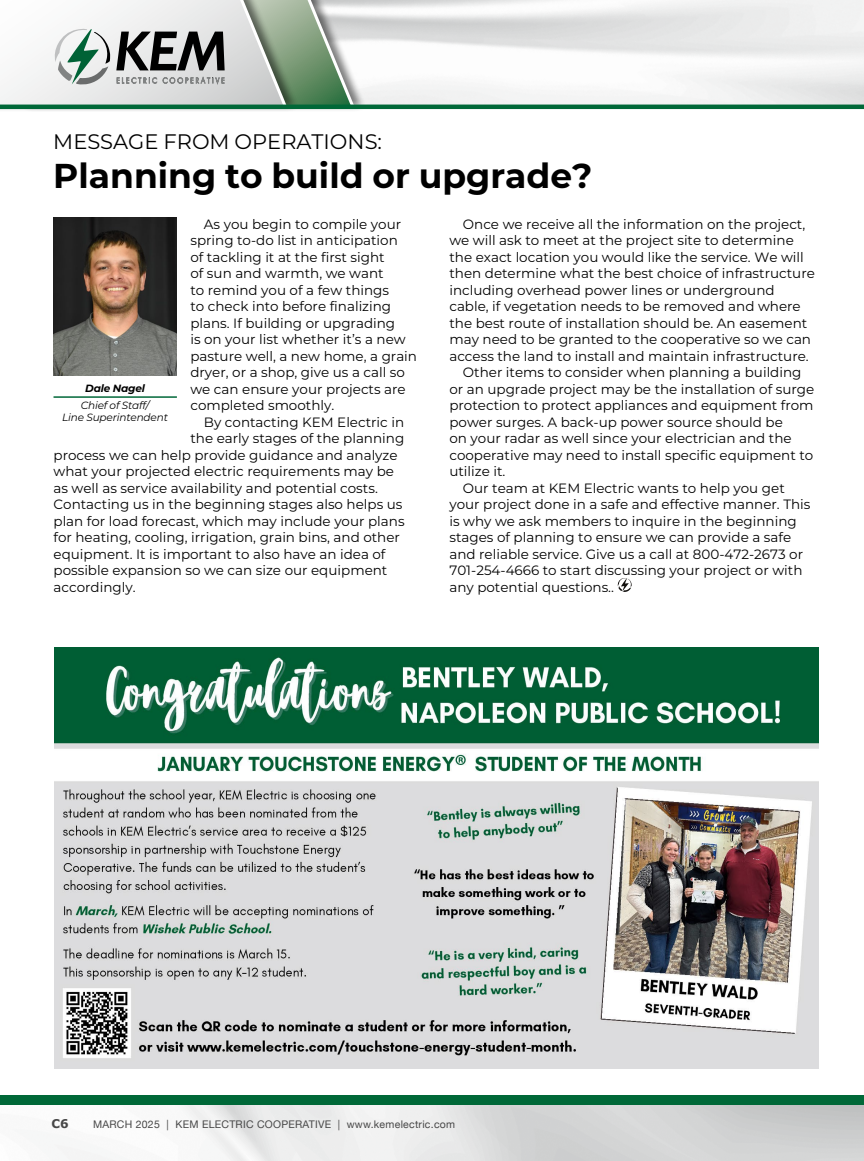
<style>
.page{position:relative;width:864px;height:1161px;background:#fff}
.page>*{position:absolute;margin:0;border:0;box-sizing:border-box;transform-origin:0 0}
.t1{font:700 34.5px "Montserrat";color:#000}
.t2{font:21px "Montserrat";color:#000}
.t3{font:13.5px/16.5px "Montserrat";color:#000}
.t4{font:700 12px "Verdana";color:#474747}
.t5{font:10.5px "Helvetica Neue";letter-spacing:.025em;color:#474747}
.t6{font:italic 10.5px/12px "Montserrat";letter-spacing:-.015em;color:#000;text-align:center}
.t7{font:italic 700 10.5px "Montserrat";letter-spacing:-.015em;color:#000}
</style>
<div class="page">
<div style="left:21px;top:0;width:345px;height:112px;background:#000;opacity:.5"></div>
<svg style="left:618px;top:578px;width:14px;height:14px"></svg>
<img style="left:53px;top:217px;width:124px;height:158px">
<hr style="left:54px;top:396px;width:123px;height:2px;background:#006838">
<img style="left:54px;top:648px;width:765px;height:421px">
<div style="left:0;top:1095px;width:864px;height:10px;background:#006838"></div>
<svg style="left:0;top:0;width:358px;height:111px"></svg>
<hr style="left:0;top:105px;width:864px;height:4px;background:#006838">
<h2 class="t2" style="left:53px;top:127px;width:330px">MESSAGE FROM OPERATIONS:</h2>
<h1 class="t1" style="left:53px;top:150px;width:541px">Planning to build or upgrade?</h1>
<p class="t3" style="left:190px;top:215px;width:228px;text-indent:14px">As you begin to compile your spring to-do list in anticipation<br>of tackling it at the first sight<br>of sun and warmth, we want<br>to remind you of a few things<br>to check into before finalizing plans. If building or upgrading<br>is on your list whether it’s a new pasture well, a new home, a grain dryer, or a shop, give us a call so we can ensure your projects are completed smoothly.</p>
<p class="t3" style="left:204px;top:413px;width:202px">By contacting KEM Electric in</p>
<p class="t3" style="left:190px;top:430px;width:215px">the early stages of the planning</p>
<p class="t3" style="left:54px;top:446px;width:346px">process we can help provide guidance and analyze</p>
<p class="t3" style="left:54px;top:463px;width:342px">what your projected electric requirements may be</p>
<p class="t3" style="left:54px;top:479px;width:326px">as well as service availability and potential costs.</p>
<p class="t3" style="left:54px;top:496px;width:351px">Contacting us in the beginning stages also helps us</p>
<p class="t3" style="left:54px;top:512px;width:353px">plan for load forecast, which may include your plans</p>
<p class="t3" style="left:54px;top:529px;width:348px">for heating, cooling, irrigation, grain bins, and other</p>
<p class="t3" style="left:54px;top:545px;width:334px">equipment. It is important to also have an idea of</p>
<p class="t3" style="left:54px;top:562px;width:335px">possible expansion so we can size our equipment</p>
<p class="t3" style="left:54px;top:578px;width:84px">accordingly.</p>
<p class="t7" style="left:85px;top:380px;width:61px">Dale Nagel</p>
<p class="t6" style="left:62px;top:399px;width:107px">Chief of Staff/<br>Line Superintendent</p>
<p class="t3" style="left:463px;top:215px;width:344px">Once we receive all the information on the project,</p>
<p class="t3" style="left:449px;top:232px;width:346px">we will ask to meet at the project site to determine</p>
<p class="t3" style="left:449px;top:248px;width:356px">the exact location you would like the service. We will</p>
<p class="t3" style="left:449px;top:265px;width:367px">then determine what the best choice of infrastructure</p>
<p class="t3" style="left:449px;top:281px;width:327px">including overhead power lines or underground</p>
<p class="t3" style="left:449px;top:298px;width:353px">cable, if vegetation needs to be removed and where</p>
<p class="t3" style="left:449px;top:314px;width:359px">the best route of installation should be. An easement</p>
<p class="t3" style="left:449px;top:331px;width:363px">may need to be granted to the cooperative so we can</p>
<p class="t3" style="left:449px;top:347px;width:361px">access the land to install and maintain infrastructure.</p>
<p class="t3" style="left:463px;top:364px;width:340px">Other items to consider when planning a building</p>
<p class="t3" style="left:449px;top:380px;width:366px">or an upgrade project may be the installation of surge</p>
<p class="t3" style="left:449px;top:397px;width:366px">protection to protect appliances and equipment from</p>
<p class="t3" style="left:449px;top:413px;width:335px">power surges. A back-up power source should be</p>
<p class="t3" style="left:449px;top:430px;width:344px">on your radar as well since your electrician and the</p>
<p class="t3" style="left:449px;top:446px;width:365px">cooperative may need to install specific equipment to</p>
<p class="t3" style="left:449px;top:463px;width:58px">utilize it.</p>
<p class="t3" style="left:463px;top:479px;width:323px">Our team at KEM Electric wants to help you get</p>
<p class="t3" style="left:449px;top:496px;width:363px">your project done in a safe and effective manner. This</p>
<p class="t3" style="left:449px;top:512px;width:349px">is why we ask members to inquire in the beginning</p>
<p class="t3" style="left:449px;top:529px;width:343px">stages of planning to ensure we can provide a safe</p>
<p class="t3" style="left:449px;top:545px;width:355px">and reliable service. Give us a call at 800-472-2673 or</p>
<p class="t3" style="left:449px;top:562px;width:355px">701-254-4666 to start discussing your project or with</p>
<p class="t3" style="left:449px;top:578px;width:166px">any potential questions..</p>
<p class="t4" style="left:51px;top:1115px;width:19px">C6</p>
<p class="t5" style="left:93px;top:1116px;width:364px">MARCH 2025 | KEM ELECTRIC COOPERATIVE | www.kemelectric.com</p>
</div>
